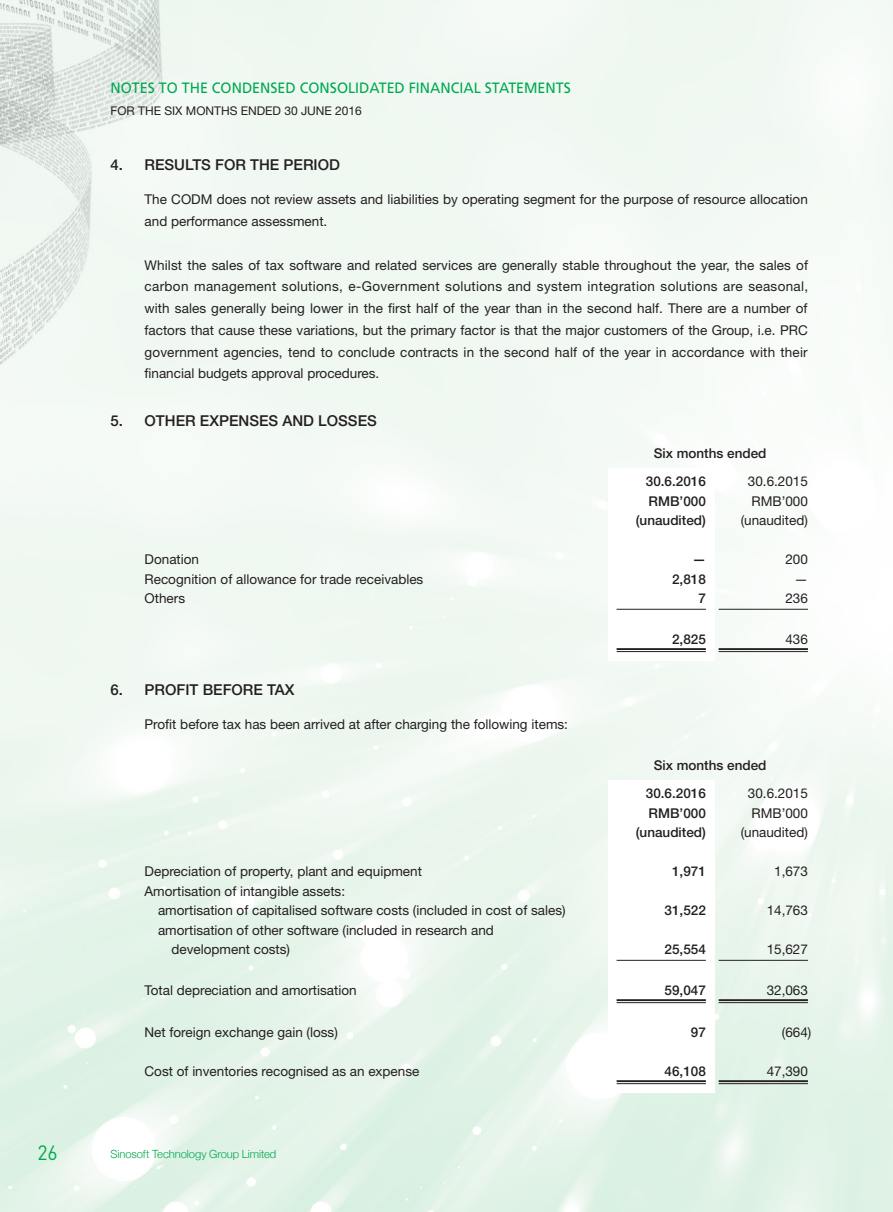
<style>
.page{position:relative;width:893px;height:1212px;background:#fff}
.page>*{position:absolute;margin:0;border:0;box-sizing:border-box;transform-origin:0 0}
.t1{font:20.4px "DIN";color:#00a94f;scale:.95 1}
.t2{font:500 15px "Helvetica Neue LT Std";color:#231f20}
.t3{font:15px "Frutiger LT Std";color:#00a94f;scale:.95 1}
.t4{font:13.5px/21.8px "Helvetica Neue LT Std";color:#231f20}
.t5{font:500 13.5px/28px "Helvetica Neue LT Std";color:#231f20}
.t6{font:12px "Helvetica Neue LT Std";color:#231f20}
.t7{font:300 11.25px "Helvetica Neue";letter-spacing:-.01em;color:#00a94f}
</style>
<div class="page">
<img style="left:0;top:0;width:189px;height:404px">
<hr style="left:617px;top:609px;width:89px;height:1px;background:#231f20">
<hr style="left:719px;top:609px;width:89px;height:1px;background:#231f20">
<hr style="left:617px;top:651px;width:89px;height:1px;background:#231f20">
<hr style="left:617px;top:648px;width:89px;height:2px;background:#231f20">
<hr style="left:719px;top:651px;width:89px;height:1px;background:#231f20">
<hr style="left:719px;top:648px;width:89px;height:2px;background:#231f20">
<hr style="left:617px;top:960px;width:89px;height:1px;background:#231f20">
<hr style="left:719px;top:960px;width:89px;height:1px;background:#231f20">
<hr style="left:617px;top:1002px;width:89px;height:1px;background:#231f20">
<hr style="left:617px;top:999px;width:89px;height:2px;background:#231f20">
<hr style="left:719px;top:1002px;width:89px;height:1px;background:#231f20">
<hr style="left:719px;top:999px;width:89px;height:2px;background:#231f20">
<hr style="left:617px;top:1083px;width:89px;height:1px;background:#231f20">
<hr style="left:617px;top:1080px;width:89px;height:2px;background:#231f20">
<hr style="left:719px;top:1083px;width:89px;height:1px;background:#231f20">
<hr style="left:719px;top:1080px;width:89px;height:2px;background:#231f20">
<p class="t3" style="left:111px;top:79px;width:11px">NOTE</p>
<p class="t3" style="left:148px;top:79px;width:298px">S TO THE CON DENSED CONSOLIDATED FINAN</p>
<p class="t3" style="left:451px;top:79px;width:54px">CIAL STATEMENT</p>
<p class="t3" style="left:564px;top:79px;width:9px">S</p>
<p class="t6" style="left:111px;top:103px;width:253px">FOR THE SIX MONTHS ENDED 30 JUNE 2016</p>
<p class="t2" style="left:111px;top:155px;width:231px">4. RESULTS FOR THE PERIOD</p>
<p class="t4" style="left:145px;top:188px;width:665px">The CODM does not review assets and liabilities by operating segment for the purpose of resource allocation and performance assessment.</p>
<p class="t4" style="left:145px;top:254px;width:665px;text-align:justify">Whilst the sales of tax software and related services are generally stable throughout the year, the sales of carbon management solutions, e-Government solutions and system integration solutions are seasonal, with sales generally being lower in the first half of the year than in the second half. There are a number of factors that cause these variations, but the primary factor is that the major customers of the Group, i.e. PRC government agencies, tend to conclude contracts in the second half of the year in accordance with their financial budgets approval procedures.</p>
<p class="t2" style="left:111px;top:412px;width:268px">5. OTHER EXPENSES AND LOSSES</p>
<p class="t5" style="left:646px;top:439px;width:122px;text-indent:8px">Six months ended<br>30.6.2016</p>
<p class="t4" style="left:748px;top:470px;width:62px">30.6.2015</p>
<p class="t5" style="left:649px;top:487px;width:59px">RMB’000</p>
<p class="t4" style="left:751px;top:490px;width:58px">RMB’000</p>
<p class="t5" style="left:636px;top:506px;width:72px">(unaudited)</p>
<p class="t4" style="left:741px;top:509px;width:69px">(unaudited)</p>
<p class="t4" style="left:145px;top:548px;width:56px">Donation</p>
<p class="t5" style="left:692px;top:545px;width:15px">—</p>
<p class="t4" style="left:785px;top:548px;width:24px">200</p>
<p class="t4" style="left:145px;top:568px;width:280px">Recognition of allowance for trade receivables</p>
<p class="t5" style="left:672px;top:565px;width:35px">2,818</p>
<p class="t4" style="left:794px;top:568px;width:15px">—</p>
<p class="t4" style="left:145px;top:587px;width:42px">Others</p>
<p class="t5" style="left:698px;top:584px;width:9px">7</p>
<p class="t4" style="left:785px;top:587px;width:24px">236</p>
<p class="t5" style="left:672px;top:625px;width:35px">2,825</p>
<p class="t4" style="left:785px;top:628px;width:24px">436</p>
<p class="t2" style="left:111px;top:680px;width:185px">6. PROFIT BEFORE TAX</p>
<p class="t4" style="left:145px;top:713px;width:425px">Profit before tax has been arrived at after charging the following items:</p>
<p class="t5" style="left:646px;top:751px;width:122px;text-indent:8px">Six months ended<br>30.6.2016</p>
<p class="t4" style="left:748px;top:782px;width:62px">30.6.2015</p>
<p class="t5" style="left:649px;top:799px;width:59px">RMB’000</p>
<p class="t4" style="left:751px;top:802px;width:58px">RMB’000</p>
<p class="t5" style="left:636px;top:818px;width:72px">(unaudited)</p>
<p class="t4" style="left:741px;top:821px;width:69px">(unaudited)</p>
<p class="t4" style="left:145px;top:860px;width:279px">Depreciation of property, plant and equipment</p>
<p class="t5" style="left:672px;top:857px;width:35px">1,971</p>
<p class="t4" style="left:774px;top:860px;width:35px">1,673</p>
<p class="t4" style="left:158px;top:881px;width:409px;line-height:19.5px;text-indent:-14px">Amortisation of intangible assets:<br>amortisation of capitalised software costs (included in cost of sales)</p>
<p class="t5" style="left:665px;top:896px;width:43px">31,522</p>
<p class="t4" style="left:767px;top:899px;width:43px">14,763</p>
<p class="t4" style="left:172px;top:920px;width:324px;line-height:19.5px;text-indent:-14px">amortisation of other software (included in research and development costs)</p>
<p class="t5" style="left:665px;top:935px;width:43px">25,554</p>
<p class="t4" style="left:767px;top:938px;width:43px">15,627</p>
<p class="t4" style="left:145px;top:979px;width:214px">Total depreciation and amortisation</p>
<p class="t5" style="left:665px;top:976px;width:43px">59,047</p>
<p class="t4" style="left:767px;top:979px;width:43px">32,063</p>
<p class="t4" style="left:145px;top:1021px;width:195px">Net foreign exchange gain (loss)</p>
<p class="t5" style="left:691px;top:1018px;width:17px">97</p>
<p class="t4" style="left:782px;top:1021px;width:31px">(664)</p>
<p class="t4" style="left:145px;top:1060px;width:276px">Cost of inventories recognised as an expense</p>
<p class="t5" style="left:665px;top:1057px;width:43px">46,108</p>
<p class="t4" style="left:767px;top:1060px;width:43px">47,390</p>
<h1 class="t1" style="left:37px;top:1140px;width:23px">26</h1>
<p class="t7" style="left:111px;top:1145px;width:167px">Sinosoft Technology Group Limited</p>
</div>
